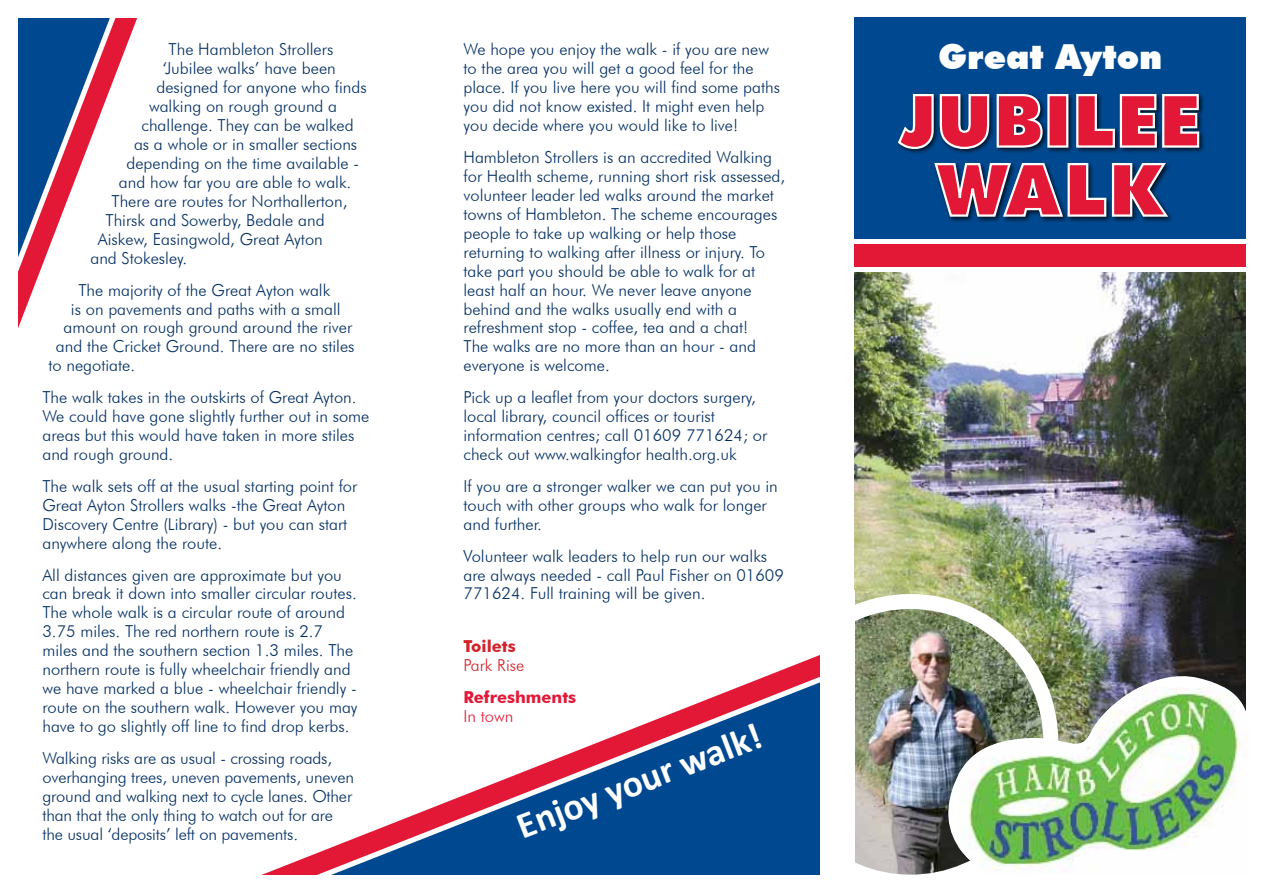
<style>
.page{position:relative;width:1263px;height:893px;background:#fff}
.page>*{position:absolute;margin:0;border:0;box-sizing:border-box;transform-origin:0 0}
.t1{font:900 72px/69px "Futura BT";color:#e31837;text-align:center}
.t2{font:700 37.5px "Calibri";color:#fff}
.t3{font:900 34.5px "Futura BT";color:#fff}
.t4{font:300 16.5px/19px "Futura BT";color:#002d62}
.t5{font:700 16.5px "Futura BT";color:#e31837}
.t6{font:300 16.5px "Futura BT";color:#d2232a}
.t7{font:700 16.5px "Futura BT";color:#d2232a}
.t8{font:300 16.5px "Futura BT";color:#e31837}
</style>
<div class="page">
<div style="left:855px;top:17px;width:391px;height:850px;background:#004990"></div>
<img style="left:855px;top:271px;width:391px;height:396px">
<div style="left:896px;top:92px;width:310px;height:131px;background:#000;opacity:.75"></div>
<svg style="left:896px;top:93px;width:148px;height:57px"></svg>
<div style="left:1047px;top:94px;width:21px;height:54px;border:2px solid #fff"></div>
<svg style="left:1075px;top:93px;width:125px;height:56px;background:#354e68"></svg>
<svg style="left:933px;top:162px;width:237px;height:56px"></svg>
<div style="left:855px;top:239px;width:391px;height:32px;background:#fff"></div>
<div style="left:855px;top:244px;width:391px;height:23px;background:#e31837"></div>
<img style="left:770px;top:601px;width:281px;height:281px;border-radius:140px">
<img style="left:930px;top:667px;width:316px;height:209px">
<img style="left:958px;top:687px;width:289px;height:189px">
<svg style="left:18px;top:18px;width:120px;height:311px"></svg>
<div style="left:722px;top:628px;width:116px;height:227px;background:#fff"></div>
<svg style="left:261px;top:655px;width:559px;height:220px"></svg>
<div style="left:821px;top:590px;width:34px;height:293px;background:#fff"></div>
<div style="left:0;top:876px;width:1263px;height:17px;background:#fff"></div>
<p class="t4" style="left:169px;top:40px;width:166px">The Hambleton Strollers</p>
<p class="t4" style="left:163px;top:59px;width:175px">‘Jubilee walks’ have been</p>
<p class="t4" style="left:157px;top:77px;width:212px">designed for anyone who finds</p>
<p class="t4" style="left:149px;top:96px;width:190px">walking on rough ground a</p>
<p class="t4" style="left:141px;top:115px;width:214px">challenge. They can be walked</p>
<p class="t4" style="left:134px;top:134px;width:225px">as a whole or in smaller sections</p>
<p class="t4" style="left:126px;top:153px;width:234px">depending on the time available -</p>
<p class="t4" style="left:119px;top:172px;width:234px">and how far you are able to walk.</p>
<p class="t4" style="left:111px;top:191px;width:238px">There are routes for Northallerton,</p>
<p class="t4" style="left:105px;top:210px;width:221px">Thirsk and Sowerby, Bedale and</p>
<p class="t4" style="left:98px;top:229px;width:226px">Aiskew, Easingwold, Great Ayton</p>
<p class="t4" style="left:90px;top:248px;width:98px">and Stokesley.</p>
<p class="t4" style="left:78px;top:280px;width:253px">The majority of the Great Ayton walk</p>
<p class="t4" style="left:71px;top:299px;width:271px">is on pavements and paths with a small</p>
<p class="t4" style="left:63px;top:318px;width:290px">amount on rough ground around the river</p>
<p class="t4" style="left:56px;top:337px;width:300px">and the Cricket Ground. There are no stiles</p>
<p class="t4" style="left:48px;top:356px;width:88px">to negotiate.</p>
<p class="t4" style="left:42px;top:388px;width:328px">The walk takes in the outskirts of Great Ayton.<br>We could have gone slightly further out in some areas but this would have taken in more stiles and rough ground.</p>
<p class="t4" style="left:42px;top:476px;width:316px">The walk sets off at the usual starting point for Great Ayton Strollers walks -the Great Ayton Discovery Centre (Library) - but you can start anywhere along the route.</p>
<p class="t4" style="left:42px;top:565px;width:317px">All distances given are approximate but you can break it down into smaller circular routes.<br>The whole walk is a circular route of around 3.75 miles. The red northern route is 2.7 miles and the southern section 1.3 miles. The northern route is fully wheelchair friendly and we have marked a blue - wheelchair friendly - route on the southern walk. However you may have to go slightly off line to find drop kerbs.</p>
<p class="t4" style="left:42px;top:748px;width:313px">Walking risks are as usual - crossing roads, overhanging trees, uneven pavements, uneven ground and walking next to cycle lanes. Other than that the only thing to watch out for are the usual ‘deposits’ left on pavements.</p>
<p class="t4" style="left:463px;top:40px;width:318px">We hope you enjoy the walk - if you are new to the area you will get a good feel for the place. If you live here you will find some paths you did not know existed. It might even help you decide where you would like to live!</p>
<p class="t4" style="left:463px;top:147px;width:323px">Hambleton Strollers is an accredited Walking for Health scheme, running short risk assessed, volunteer leader led walks around the market towns of Hambleton. The scheme encourages people to take up walking or help those returning to walking after illness or injury. To take part you should be able to walk for at least half an hour. We never leave anyone behind and the walks usually end with a refreshment stop - coffee, tea and a chat!<br>The walks are no more than an hour - and everyone is welcome.</p>
<p class="t4" style="left:463px;top:388px;width:305px">Pick up a leaflet from your doctors surgery, local library, council offices or tourist information centres; call 01609 771624; or check out www.walkingfor health.org.uk</p>
<p class="t4" style="left:463px;top:476px;width:316px">If you are a stronger walker we can put you in touch with other groups who walk for longer and further.</p>
<p class="t4" style="left:463px;top:546px;width:322px">Volunteer walk leaders to help run our walks are always needed - call Paul Fisher on 01609<br>771624. Full training will be given.</p>
<p class="t7" style="left:463px;top:637px;width:54px">Toilets</p>
<p class="t6" style="left:463px;top:656px;width:62px">Park Rise</p>
<p class="t5" style="left:463px;top:687px;width:114px">Refreshments</p>
<p class="t8" style="left:463px;top:706px;width:51px">In town</p>
<h2 class="t2" style="left:510px;top:805px;width:261px;rotate:-21deg">Enjoy your walk!</h2>
<h3 class="t3" style="left:938px;top:36px;width:226px">Great Ayton</h3>
<h1 class="t1" style="left:900px;top:86px;width:302px">JUBILEE<br>WALK</h1>
</div>
